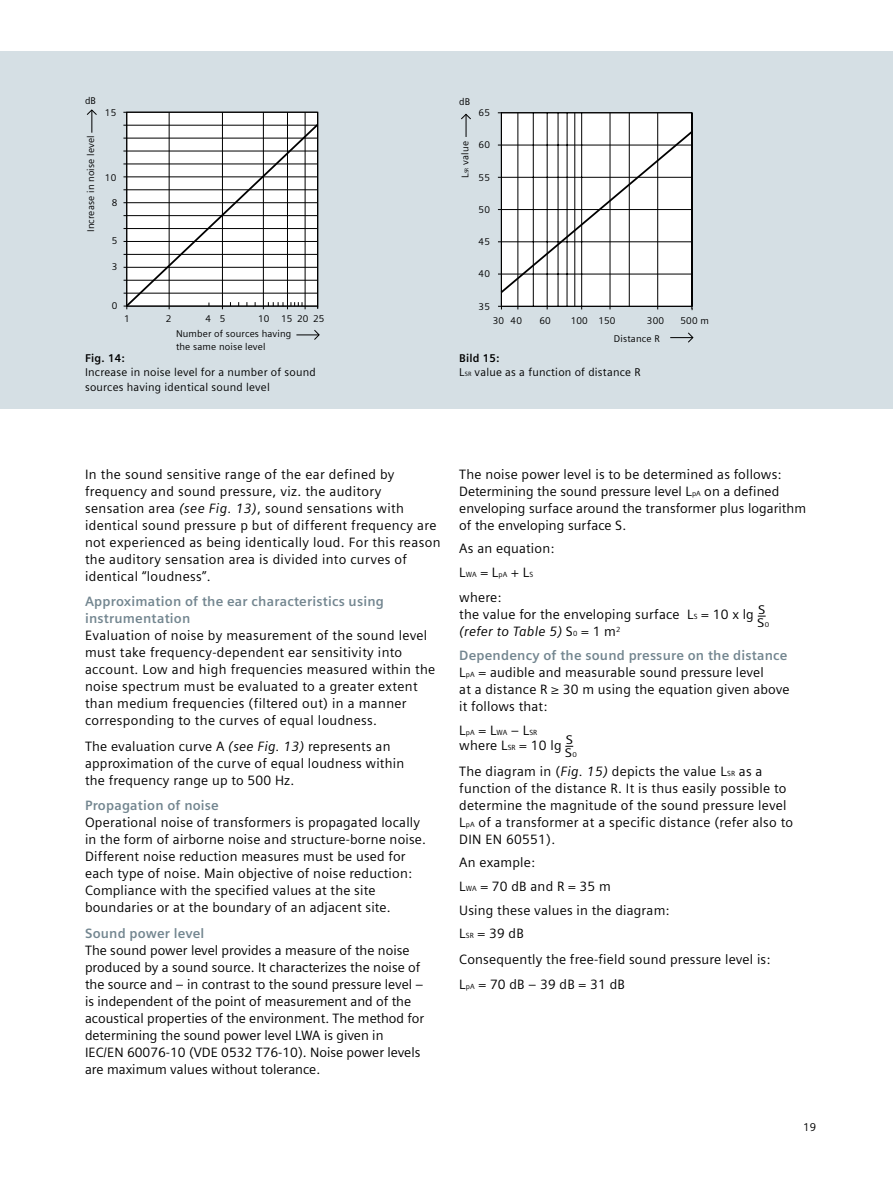
<style>
.page{position:relative;width:893px;height:1191px;background:#fff}
.page>*{position:absolute;margin:0;border:0;box-sizing:border-box;transform-origin:0 0}
.t1{font:13.5px/17px "Siemens Sans";letter-spacing:.015em;color:#000}
.t2{font:700 13.5px/17px "Siemens Sans";letter-spacing:.015em;color:#738690}
.t3{font:12.6px/13.5px "Siemens Sans";color:#000;scale:1.12 1}
.t4{font:11.25px/14.9px "Siemens Sans";letter-spacing:.02em;color:#000}
.t5{font:700 11.25px "Siemens Sans";color:#000}
.t6{font:9.75px/12.8px "Siemens Sans";letter-spacing:.015em;color:#000}
.t7{font:7.35px "Siemens Sans";color:#000}
.s1{font-size:5.4px}
.s2{font-weight:700}
.s3{font-size:6.15px}
.s4{font-style:italic}
.s5{font-size:7.35px}
.s6{font-weight:700;color:#738690}
.s7{font-size:13.5px}
.s8{font-size:6.9px}
</style>
<div class="page">
<div style="left:0;top:51px;width:893px;height:357px;background:#d5dfe4"></div>
<svg style="left:296px;top:330px;width:24px;height:10px"></svg>
<svg style="left:124px;top:112px;width:195px;height:197px;background:#eaeaea"></svg>
<hr style="left:124px;top:306px;width:193px;height:1px;background:#000">
<hr style="left:124px;top:293px;width:193px;height:1px;background:#000">
<hr style="left:124px;top:280px;width:193px;height:1px;background:#000">
<hr style="left:124px;top:267px;width:193px;height:1px;background:#000">
<hr style="left:124px;top:254px;width:193px;height:1px;background:#000">
<hr style="left:124px;top:241px;width:193px;height:1px;background:#000">
<hr style="left:124px;top:228px;width:193px;height:1px;background:#000">
<hr style="left:123px;top:215px;width:194px;height:1px;background:#000">
<hr style="left:123px;top:202px;width:194px;height:1px;background:#000">
<hr style="left:123px;top:189px;width:194px;height:1px;background:#000">
<hr style="left:123px;top:176px;width:194px;height:1px;background:#000">
<hr style="left:123px;top:164px;width:194px;height:1px;background:#000">
<hr style="left:123px;top:151px;width:194px;height:1px;background:#000">
<hr style="left:123px;top:138px;width:194px;height:1px;background:#000">
<hr style="left:123px;top:125px;width:194px;height:1px;background:#000">
<hr style="left:123px;top:112px;width:194px;height:1px;background:#000">
<svg style="left:86px;top:109px;width:11px;height:24px"></svg>
<svg style="left:499px;top:112px;width:194px;height:198px;background:#ececec"></svg>
<hr style="left:498px;top:306px;width:194px;height:1px;background:#000">
<hr style="left:498px;top:274px;width:194px;height:1px;background:#000">
<hr style="left:498px;top:241px;width:194px;height:1px;background:#000">
<hr style="left:498px;top:209px;width:194px;height:1px;background:#000">
<hr style="left:498px;top:177px;width:194px;height:1px;background:#000">
<hr style="left:498px;top:145px;width:194px;height:1px;background:#000">
<hr style="left:498px;top:112px;width:194px;height:1px;background:#000">
<hr style="left:533px;top:113px;width:1px;height:193px;background:#000">
<hr style="left:547px;top:113px;width:1px;height:196px;background:#000">
<hr style="left:558px;top:113px;width:1px;height:193px;background:#000">
<hr style="left:567px;top:113px;width:1px;height:193px;background:#000">
<hr style="left:581px;top:113px;width:1px;height:196px;background:#000">
<hr style="left:574px;top:113px;width:1px;height:193px;background:#000">
<svg style="left:461px;top:113px;width:10px;height:24px"></svg>
<svg style="left:670px;top:332px;width:24px;height:11px"></svg>
<p class="t6" style="left:85px;top:94px;width:12px">dB</p>
<p class="t6" style="left:459px;top:96px;width:12px">dB</p>
<p class="t6" style="left:84px;top:232px;width:98px;rotate:-90deg">Increase in noise level</p>
<p class="t6" style="left:105px;top:106px;width:13px">15</p>
<p class="t6" style="left:105px;top:171px;width:13px">10</p>
<p class="t6" style="left:112px;top:196px;width:7px">8</p>
<p class="t6" style="left:112px;top:235px;width:7px">5</p>
<p class="t6" style="left:112px;top:260px;width:7px">3</p>
<p class="t6" style="left:112px;top:299px;width:7px">0</p>
<p class="t6" style="left:459px;top:178px;width:38px;rotate:-90deg">L<span class="s1">SR</span> value</p>
<p class="t6" style="left:479px;top:107px;width:13px">65</p>
<p class="t6" style="left:479px;top:139px;width:13px">60</p>
<p class="t6" style="left:479px;top:171px;width:13px">55</p>
<p class="t6" style="left:479px;top:203px;width:13px">50</p>
<p class="t6" style="left:479px;top:236px;width:13px">45</p>
<p class="t6" style="left:479px;top:268px;width:13px">40</p>
<p class="t6" style="left:479px;top:300px;width:13px">35</p>
<p class="t6" style="left:124px;top:313px;width:7px">1</p>
<p class="t6" style="left:166px;top:313px;width:7px">2</p>
<p class="t6" style="left:206px;top:313px;width:21px">4 5</p>
<p class="t6" style="left:258px;top:313px;width:68px">10 15 20 25</p>
<p class="t6" style="left:176px;top:328px;width:117px">Number of sources having the same noise level</p>
<p class="t6" style="left:493px;top:314px;width:31px">30 40</p>
<p class="t6" style="left:539px;top:314px;width:13px">60</p>
<p class="t6" style="left:571px;top:314px;width:46px">100 150</p>
<p class="t6" style="left:647px;top:314px;width:19px">300</p>
<p class="t6" style="left:680px;top:314px;width:30px">500 m</p>
<p class="t6" style="left:614px;top:332px;width:47px">Distance R</p>
<p class="t5" style="left:85px;top:351px;width:41px">Fig. 14:</p>
<p class="t4" style="left:85px;top:365px;width:232px">Increase in noise level for a number of sound sources having identical sound level</p>
<p class="t4" style="left:459px;top:350px;width:183px"><span class="s2">Bild 15:<br></span>L<span class="s3">SR</span> value as a function of distance R</p>
<p class="t1" style="left:85px;top:465px;width:357px">In the sound sensitive range of the ear defined by frequency and sound pressure, viz. the auditory sensation area <span class="s4">(see Fig. 13)</span>, sound sensations with identical sound pressure p but of different frequency are not experienced as being identically loud. For this reason the auditory sensation area is divided into curves of identical “loudness”.</p>
<p class="t2" style="left:85px;top:593px;width:300px">Approximation of the ear characteristics using instrumentation</p>
<p class="t1" style="left:85px;top:627px;width:352px">Evaluation of noise by measurement of the sound level must take frequency-dependent ear sensitivity into account. Low and high frequencies measured within the noise spectrum must be evaluated to a greater extent than medium frequencies (filtered out) in a manner corresponding to the curves of equal loudness.</p>
<p class="t1" style="left:85px;top:737px;width:321px">The evaluation curve A <span class="s4">(see Fig. 13)</span> represents an approximation of the curve of equal loudness within the frequency range up to 500 Hz.</p>
<p class="t2" style="left:85px;top:797px;width:135px">Propagation of noise</p>
<p class="t1" style="left:85px;top:814px;width:343px">Operational noise of transformers is propagated locally in the form of airborne noise and structure-borne noise.<br>Different noise reduction measures must be used for each type of noise. Main objective of noise reduction:<br>Compliance with the specified values at the site boundaries or at the boundary of an adjacent site.</p>
<p class="t2" style="left:85px;top:925px;width:121px">Sound power level</p>
<p class="t1" style="left:85px;top:942px;width:341px">The sound power level provides a measure of the noise produced by a sound source. It characterizes the noise of the source and – in contrast to the sound pressure level – is independent of the point of measurement and of the acoustical properties of the environment. The method for determining the sound power level LWA is given in IEC/EN 60076-10 (VDE 0532 T76-10). Noise power levels are maximum values without tolerance.</p>
<p class="t1" style="left:459px;top:465px;width:348px">The noise power level is to be determined as follows:<br>Determining the sound pressure level L<span class="s5">pA</span> on a defined enveloping surface around the transformer plus logarithm of the enveloping surface S.</p>
<p class="t1" style="left:459px;top:537px;width:97px;line-height:23.7px">As an equation:<br>L<span class="s5">WA</span> = L<span class="s5">pA</span> + L<span class="s5">S</span></p>
<p class="t1" style="left:459px;top:589px;width:296px">where:<br>the value for the enveloping surface L<span class="s5">S</span> = 10 x lg <span class="s4">(refer to Table 5)</span> S<span class="s5">0</span> = 1 m<sup>2</sup></p>
<p class="t1" style="left:459px;top:647px;width:332px"><span class="s6">Dependency of the sound pressure on the distance </span>L<span class="s5">pA</span> = audible and measurable sound pressure level<br>at a distance R ≥ 30 m using the equation given above it follows that:</p>
<p class="t7" style="left:459px;top:728px;width:80px"><span class="s7">L</span>pA <span class="s7">= L</span>WA <span class="s7">– L</span>SR</p>
<p class="t1" style="left:459px;top:732px;width:305px;line-height:25.5px">where L<span class="s5">SR</span> = 10 lg<br>The diagram in (<span class="s4">Fig. 15)</span> depicts the value L<span class="s5">SR</span> as a</p>
<p class="t1" style="left:459px;top:779px;width:335px">function of the distance R. It is thus easily possible to determine the magnitude of the sound pressure level L<span class="s5">pA</span> of a transformer at a specific distance (refer also to DIN EN 60551).</p>
<p class="t1" style="left:459px;top:851px;width:212px;line-height:23.7px">An example:<br>L<span class="s5">WA</span> = 70 dB and R = 35 m<br>Using these values in the diagram:<br>L<span class="s5">SR</span> = 39 dB</p>
<p class="t1" style="left:459px;top:946px;width:313px;line-height:25.5px">Consequently the free-field sound pressure level is:<br>L<span class="s5">pA</span> = 70 dB – 39 dB = 31 dB</p>
<p class="t3" style="left:757px;top:602px;width:12px">S<br>S<span class="s8">0</span></p>
<p class="t3" style="left:565px;top:733px;width:12px">S<br>S<span class="s8">0</span></p>
<p class="t4" style="left:803px;top:1119px;width:15px">19</p>
</div>
